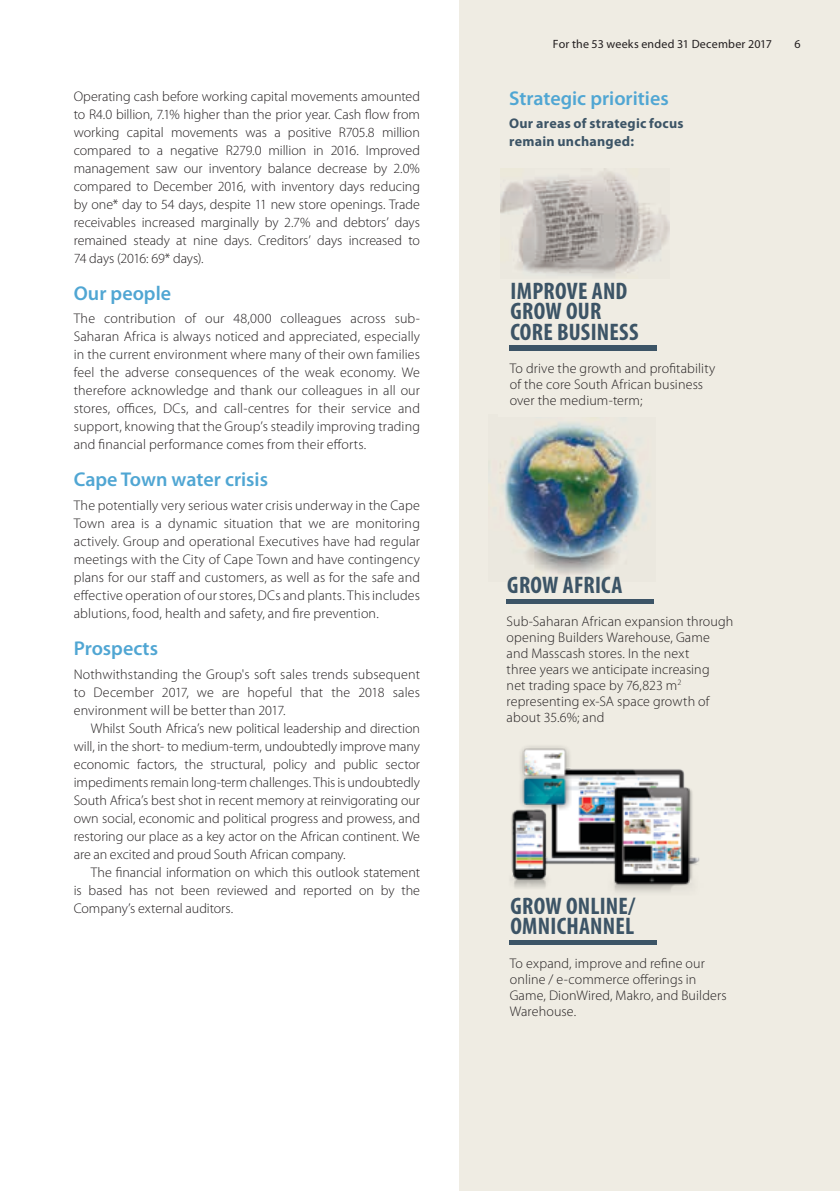
<style>
.page{position:relative;width:840px;height:1191px;background:#fff}
.page>*{position:absolute;margin:0;border:0;box-sizing:border-box;transform-origin:0 0}
.t1{font:700 condensed 24px/20.4px "Myriad Pro";letter-spacing:.01em;color:#3c5466}
.t2{font:600 20px "Myriad Pro";color:#50a6d3}
.t3{font:300 14px/18px "Myriad Pro";letter-spacing:.01em;color:#231f20;text-align:justify}
.t4{font:700 14px/18px "Myriad Pro";letter-spacing:.02em;color:#3c5466}
.t5{font:12px "Myriad Pro";letter-spacing:.02em;color:#231f20}
</style>
<div class="page">
<div style="left:459px;top:0;width:380px;height:1191px;background:#efece3"></div>
<img style="left:488px;top:417px;width:161px;height:159px">
<div style="left:505px;top:599px;width:148px;height:5px;background:#3c5466"></div>
<img style="left:500px;top:169px;width:169px;height:108px">
<div style="left:509px;top:346px;width:147px;height:5px;background:#3c5466"></div>
<img style="left:511px;top:746px;width:189px;height:146px">
<div style="left:509px;top:940px;width:147px;height:6px;background:#3c5466"></div>
<div style="left:498px;top:945px;width:249px;height:82px;background:#efece3"></div>
<p class="t3" style="left:74px;top:87px;width:347px">Operating cash before working capital movements amounted to R4.0 billion, 7.1% higher than the prior year. Cash flow from working capital movements was a positive R705.8 million compared to a negative R279.0 million in 2016. Improved management saw our inventory balance decrease by 2.0% compared to December 2016, with inventory days reducing by one* day to 54 days, despite 11 new store openings. Trade receivables increased marginally by 2.7% and debtors’ days remained steady at nine days. Creditors’ days increased to 74 days (2016: 69* days).</p>
<h2 class="t2" style="left:74px;top:282px;width:99px">Our people</h2>
<p class="t3" style="left:74px;top:310px;width:347px">The contribution of our 48,000 colleagues across sub-Saharan Africa is always noticed and appreciated, especially in the current environment where many of their own families feel the adverse consequences of the weak economy. We therefore acknowledge and thank our colleagues in all our stores, offices, DCs, and call-centres for their service and support, knowing that the Group’s steadily improving trading and financial performance comes from their efforts.</p>
<h2 class="t2" style="left:74px;top:468px;width:196px">Cape Town water crisis</h2>
<p class="t3" style="left:74px;top:496px;width:347px">The potentially very serious water crisis underway in the Cape Town area is a dynamic situation that we are monitoring actively. Group and operational Executives have had regular meetings with the City of Cape Town and have contingency plans for our staff and customers, as well as for the safe and effective operation of our stores, DCs and plants. This includes ablutions, food, health and safety, and fire prevention.</p>
<h2 class="t2" style="left:74px;top:637px;width:86px">Prospects</h2>
<p class="t3" style="left:74px;top:665px;width:347px">Nothwithstanding the Group's soft sales trends subsequent to December 2017, we are hopeful that the 2018 sales environment will be better than 2017.</p>
<p class="t3" style="left:74px;top:719px;width:347px;text-indent:17px">Whilst South Africa’s new political leadership and direction will, in the short- to medium-term, undoubtedly improve many economic factors, the structural, policy and public sector impediments remain long-term challenges. This is undoubtedly South Africa’s best shot in recent memory at reinvigorating our own social, economic and political progress and prowess, and restoring our place as a key actor on the African continent. We are an excited and proud South African company.</p>
<p class="t3" style="left:74px;top:863px;width:347px;text-indent:17px">The financial information on which this outlook statement is based has not been reviewed and reported on by the Company’s external auditors.</p>
<p class="t5" style="left:552px;top:38px;width:220px">For the 53 weeks ended 31 December 2017</p>
<p class="t5" style="left:793px;top:38px;width:8px">6</p>
<h2 class="t2" style="left:509px;top:87px;width:161px">Strategic priorities</h2>
<p class="t4" style="left:509px;top:115px;width:176px">Our areas of strategic focus remain unchanged:</p>
<h1 class="t1" style="left:510px;top:281px;width:130px">IMPROVE AND<br>GROW OUR<br>CORE BUSINESS</h1>
<p class="t3" style="left:509px;top:360px;width:207px;line-height:16px;text-align:left">To drive the growth and profitability of the core South African business over the medium-term;</p>
<h1 class="t1" style="left:507px;top:575px;width:117px">GROW AFRICA</h1>
<p class="t3" style="left:506px;top:613px;width:228px;line-height:16px;text-align:left">Sub-Saharan African expansion through opening Builders Warehouse, Game and Masscash stores. In the next<br>three years we anticipate increasing<br>net trading space by 76,823 m<sup>2 </sup>representing ex-SA space growth of about 35.6%; and</p>
<h1 class="t1" style="left:510px;top:896px;width:126px">GROW ONLINE/<br>OMNICHANNEL</h1>
<p class="t3" style="left:509px;top:955px;width:218px;line-height:16px;text-align:left">To expand, improve and refine our online / e-commerce offerings in<br>Game, DionWired, Makro, and Builders<br>Warehouse.</p>
</div>
